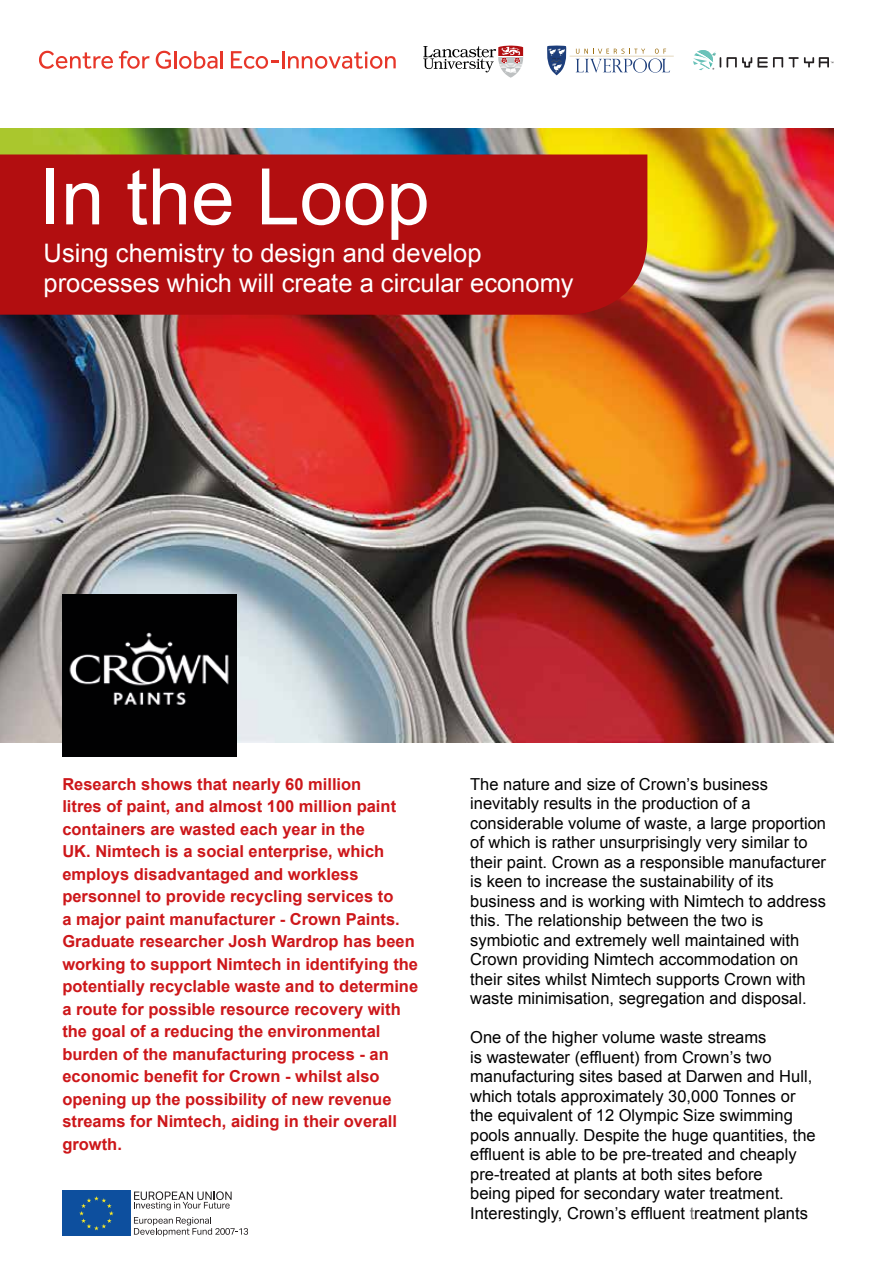
<style>
.page{position:relative;width:893px;height:1263px;background:#fff}
.page>*{position:absolute;margin:0;border:0;box-sizing:border-box;transform-origin:0 0}
.t1{font:78px "Arial";color:#fff}
.t2{font:25.5px/30px "Arial";color:#fff}
.t3{font:16.5px/19.5px "Arial";color:#000}
.t4{font:700 16.5px/22.5px "Arial";color:#cd171a}
.s1{color:#706f6f}
</style>
<div class="page">
<img style="left:0;top:129px;width:833px;height:613px">
<div style="left:62px;top:1191px;width:68px;height:45px;background:#0d4f9e"></div>
<svg style="left:79px;top:1196px;width:35px;height:34px"></svg>
<svg style="left:134px;top:1191px;width:98px;height:19px"></svg>
<svg style="left:134px;top:1217px;width:114px;height:19px"></svg>
<div style="left:0;top:154px;width:647px;height:161px;background:#b20e10"></div>
<img style="left:62px;top:595px;width:175px;height:161px">
<svg style="left:39px;top:51px;width:74px;height:18px"></svg>
<svg style="left:119px;top:51px;width:31px;height:18px"></svg>
<svg style="left:156px;top:51px;width:15px;height:18px"></svg>
<hr style="left:174px;top:51px;width:3px;height:17px;background:#e73629">
<svg style="left:179px;top:51px;width:44px;height:18px"></svg>
<svg style="left:231px;top:51px;width:165px;height:18px"></svg>
<svg style="left:693px;top:50px;width:140px;height:20px"></svg>
<svg style="left:423px;top:45px;width:100px;height:33px"></svg>
<svg style="left:547px;top:46px;width:127px;height:29px"></svg>
<h1 class="t1" style="left:39px;top:146px;width:392px">In the Loop</h1>
<h2 class="t2" style="left:44px;top:238px;width:531px">Using chemistry to design and develop processes which will create a circular economy</h2>
<p class="t4" style="left:62px;top:773px;width:357px">Research shows that nearly 60 million<br>litres of paint, and almost 100 million paint containers are wasted each year in the<br>UK. Nimtech is a social enterprise, which employs disadvantaged and workless personnel to provide recycling services to<br>a major paint manufacturer - Crown Paints.<br>Graduate researcher Josh Wardrop has been working to support Nimtech in identifying the potentially recyclable waste and to determine a route for possible resource recovery with the goal of a reducing the environmental burden of the manufacturing process - an economic benefit for Crown - whilst also opening up the possibility of new revenue streams for Nimtech, aiding in their overall growth.</p>
<p class="t3" style="left:470px;top:774px;width:357px">The nature and size of Crown’s business inevitably results in the production of a considerable volume of waste, a large proportion of which is rather unsurprisingly very similar to their paint. Crown as a responsible manufacturer is keen to increase the sustainability of its business and is working with Nimtech to address this. The relationship between the two is symbiotic and extremely well maintained with Crown providing Nimtech accommodation on their sites whilst Nimtech supports Crown with waste minimisation, segregation and disposal.</p>
<p class="t3" style="left:470px;top:1028px;width:347px">One of the higher volume waste streams<br>is wastewater (effluent) from Crown’s two manufacturing sites based at Darwen and Hull, which totals approximately 30,000 Tonnes or the equivalent of 12 Olympic Size swimming pools annually. Despite the huge quantities, the effluent is able to be pre-treated and cheaply pre-treated at plants at both sites before<br>being piped for secondary water treatment.<br>Interestingly, Crown’s effluent <span class="s1">t</span>reatment plants</p>
</div>
